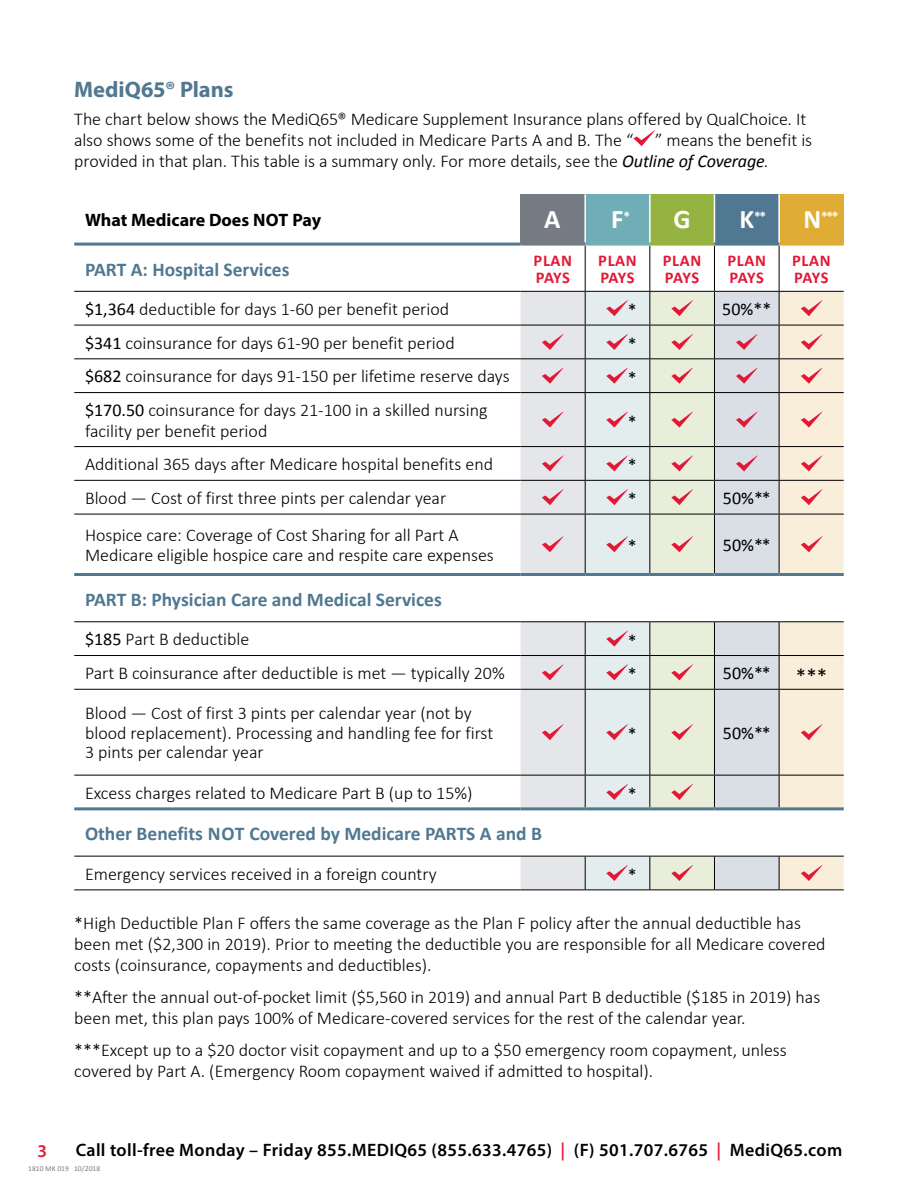
<style>
.page{position:relative;width:918px;height:1188px;background:#fff}
.page>*{position:absolute;margin:0;border:0;box-sizing:border-box;transform-origin:0 0}
.t1{font:700 27px "Calibri";color:#fff}
.t2{font:700 22.5px "Myriad Pro";color:#517891}
.t3{font:700 19.5px "Calibri";color:#517891}
.t4{font:300 18px/21px "Calibri";color:#000}
.t5{font:600 18px "Myriad Pro";letter-spacing:.02em;color:#000}
.t6{font:18px "Calibri";color:#000}
.t7{font:700 18px "Myriad Pro";color:#000}
.t8{font:600 18px "Myriad Pro";color:#e31837}
.t9{font:700 16.5px/16.5px "Calibri";letter-spacing:.03em;color:#e31837}
.t10{font:700 13.5px "Calibri";color:#fff}
.t11{font:7.5px "Calibri";letter-spacing:.01em;color:#7b7c7f}
.s1{font-weight:400;font-style:italic}
.s2{font-size:27px}
.s3{font-weight:400}
.s4{font-size:21px}
.s5{color:#e31837}
</style>
<div class="page">
<svg style="left:74px;top:194px;width:770px;height:696px"></svg>
<div style="left:521px;top:194px;width:64px;height:50px;background:#767a82"></div>
<div style="left:585px;top:194px;width:65px;height:50px;background:#71adb7"></div>
<div style="left:650px;top:194px;width:64px;height:50px;background:#94b341"></div>
<div style="left:714px;top:194px;width:65px;height:50px;background:#517891"></div>
<div style="left:779px;top:194px;width:65px;height:50px;background:#dfad35"></div>
<hr style="left:74px;top:325px;width:447px;height:1px;background:#000">
<hr style="left:74px;top:358px;width:447px;height:1px;background:#000">
<hr style="left:74px;top:392px;width:447px;height:1px;background:#000">
<hr style="left:74px;top:446px;width:447px;height:1px;background:#000">
<hr style="left:74px;top:480px;width:447px;height:1px;background:#000">
<hr style="left:74px;top:514px;width:447px;height:1px;background:#000">
<hr style="left:74px;top:655px;width:447px;height:1px;background:#000">
<hr style="left:74px;top:689px;width:447px;height:1px;background:#000">
<hr style="left:74px;top:775px;width:447px;height:1px;background:#000">
<hr style="left:74px;top:291px;width:447px;height:1px;background:#000">
<hr style="left:74px;top:621px;width:447px;height:1px;background:#000">
<hr style="left:74px;top:856px;width:447px;height:1px;background:#000">
<hr style="left:74px;top:890px;width:447px;height:1px;background:#000">
<hr style="left:521px;top:890px;width:64px;height:1px;background:#000">
<hr style="left:585px;top:890px;width:65px;height:1px;background:#000">
<hr style="left:650px;top:890px;width:64px;height:1px;background:#000">
<hr style="left:714px;top:890px;width:65px;height:1px;background:#000">
<hr style="left:779px;top:890px;width:65px;height:1px;background:#000">
<hr style="left:585px;top:246px;width:1px;height:45px;background:#000">
<hr style="left:649px;top:246px;width:1px;height:45px;background:#000">
<hr style="left:714px;top:246px;width:1px;height:45px;background:#000">
<hr style="left:779px;top:246px;width:1px;height:45px;background:#000">
<hr style="left:650px;top:243px;width:64px;height:3px;background:#94b341">
<hr style="left:779px;top:243px;width:65px;height:3px;background:#dfad35">
<hr style="left:584px;top:194px;width:2px;height:49px;background:#fff">
<hr style="left:649px;top:194px;width:2px;height:49px;background:#fff">
<hr style="left:714px;top:194px;width:1px;height:49px;background:#fff">
<hr style="left:778px;top:194px;width:2px;height:49px;background:#fff">
<hr style="left:74px;top:243px;width:447px;height:3px;background:#517891">
<hr style="left:74px;top:573px;width:447px;height:3px;background:#517891">
<hr style="left:74px;top:807px;width:447px;height:3px;background:#517891">
<hr style="left:585px;top:243px;width:65px;height:3px;background:#71adb7">
<hr style="left:714px;top:243px;width:65px;height:3px;background:#517891">
<hr style="left:521px;top:243px;width:64px;height:3px;background:#767a82">
<svg style="left:521px;top:291px;width:323px;height:599px;background:#e1e0dc"></svg>
<svg style="left:633px;top:130px;width:22px;height:16px"></svg>
<p class="t2" style="left:74px;top:75px;width:161px">MediQ65® Plans</p>
<p class="t4" style="left:74px;top:108px;width:739px">The chart below shows the MediQ65® Medicare Supplement Insurance plans offered by QualChoice. It also shows some of the benefits not included in Medicare Parts A and B. The “ ” means the benefit is provided in that plan. This table is a summary only. For more details, see the <span class="s1">Outline of Coverage</span>.</p>
<p class="t7" style="left:85px;top:208px;width:238px">What Medicare Does NOT Pay</p>
<h1 class="t1" style="left:544px;top:202px;width:18px">A</h1>
<h1 class="t1" style="left:611px;top:202px;width:21px">F<sup>*</sup></h1>
<h1 class="t1" style="left:674px;top:202px;width:19px">G</h1>
<p class="t10" style="left:740px;top:208px;width:28px"><span class="s2">K</span>**</p>
<p class="t10" style="left:803px;top:208px;width:36px"><span class="s2">N</span>***</p>
<p class="t3" style="left:85px;top:257px;width:206px">PART A: Hospital Services</p>
<p class="t9" style="left:534px;top:252px;width:40px">PLAN<br>PAYS</p>
<p class="t9" style="left:598px;top:252px;width:40px">PLAN<br>PAYS</p>
<p class="t9" style="left:663px;top:252px;width:40px">PLAN<br>PAYS</p>
<p class="t9" style="left:728px;top:252px;width:40px">PLAN<br>PAYS</p>
<p class="t9" style="left:792px;top:252px;width:40px">PLAN<br>PAYS</p>
<p class="t4" style="left:85px;top:298px;width:366px"><span class="s3">$1,364</span> deductible for days 1-60 per benefit period</p>
<p class="t6" style="left:628px;top:299px;width:10px">*</p>
<p class="t6" style="left:722px;top:298px;width:51px">50%**</p>
<p class="t4" style="left:85px;top:331px;width:371px"><span class="s3">$341</span> coinsurance for days 61-90 per benefit period</p>
<p class="t6" style="left:628px;top:333px;width:10px">*</p>
<p class="t4" style="left:85px;top:365px;width:426px"><span class="s3">$682</span> coinsurance for days 91-150 per lifetime reserve days</p>
<p class="t6" style="left:628px;top:366px;width:10px">*</p>
<p class="t4" style="left:85px;top:399px;width:404px"><span class="s3">$170.50</span> coinsurance for days 21-100 in a skilled nursing facility per benefit period</p>
<p class="t6" style="left:628px;top:410px;width:10px">*</p>
<p class="t4" style="left:85px;top:453px;width:410px">Additional 365 days after Medicare hospital benefits end</p>
<p class="t6" style="left:628px;top:454px;width:10px">*</p>
<p class="t4" style="left:85px;top:487px;width:363px">Blood — Cost of first three pints per calendar year</p>
<p class="t6" style="left:628px;top:488px;width:10px">*</p>
<p class="t6" style="left:723px;top:487px;width:49px">50%**</p>
<p class="t4" style="left:85px;top:525px;width:410px;line-height:19.5px">Hospice care: Coverage of Cost Sharing for all Part A<br>Medicare eligible hospice care and respite care expenses</p>
<p class="t6" style="left:628px;top:535px;width:10px">*</p>
<p class="t6" style="left:723px;top:534px;width:49px">50%**</p>
<p class="t3" style="left:85px;top:587px;width:358px">PART B: Physician Care and Medical Services</p>
<p class="t4" style="left:85px;top:628px;width:166px"><span class="s3">$185</span> Part B deductible</p>
<p class="t6" style="left:628px;top:629px;width:10px">*</p>
<p class="t4" style="left:85px;top:662px;width:421px">Part B coinsurance after deductible is met — typically 20%</p>
<p class="t6" style="left:628px;top:663px;width:10px">*</p>
<p class="t6" style="left:723px;top:662px;width:106px">50%** <span class="s4">***</span></p>
<p class="t4" style="left:85px;top:703px;width:410px;line-height:19.5px">Blood — Cost of first 3 pints per calendar year (not by blood replacement). Processing and handling fee for first<br>3 pints per calendar year</p>
<p class="t6" style="left:628px;top:723px;width:10px">*</p>
<p class="t6" style="left:723px;top:722px;width:49px">50%**</p>
<p class="t4" style="left:85px;top:781px;width:389px">Excess charges related to Medicare Part B (up to 15%)</p>
<p class="t6" style="left:628px;top:783px;width:10px">*</p>
<p class="t3" style="left:85px;top:821px;width:459px">Other Benefits NOT Covered by Medicare PARTS A and B</p>
<p class="t4" style="left:85px;top:862px;width:353px">Emergency services received in a foreign country</p>
<p class="t6" style="left:628px;top:864px;width:10px">*</p>
<p class="t4" style="left:74px;top:912px;width:753px">*High Deductible Plan F offers the same coverage as the Plan F policy after the annual deductible has been met ($2,300 in 2019). Prior to meeting the deductible you are responsible for all Medicare covered costs (coinsurance, copayments and deductibles).</p>
<p class="t4" style="left:74px;top:986px;width:748px">**After the annual out-of-pocket limit ($5,560 in 2019) and annual Part B deductible ($185 in 2019) has been met, this plan pays 100% of Medicare-covered services for the rest of the calendar year.</p>
<p class="t4" style="left:74px;top:1039px;width:714px">***Except up to a $20 doctor visit copayment and up to a $50 emergency room copayment, unless covered by Part A. (Emergency Room copayment waived if admitted to hospital).</p>
<p class="t8" style="left:38px;top:1139px;width:11px">3</p>
<p class="t5" style="left:76px;top:1138px;width:768px">Call toll-free Monday – Friday 855.MEDIQ65 (855.633.4765) <span class="s5">|</span> (F) 501.707.6765 <span class="s5">|</span> MediQ65.com</p>
<p class="t11" style="left:28px;top:1164px;width:74px">1810 MK 019 10/2018</p>
</div>
